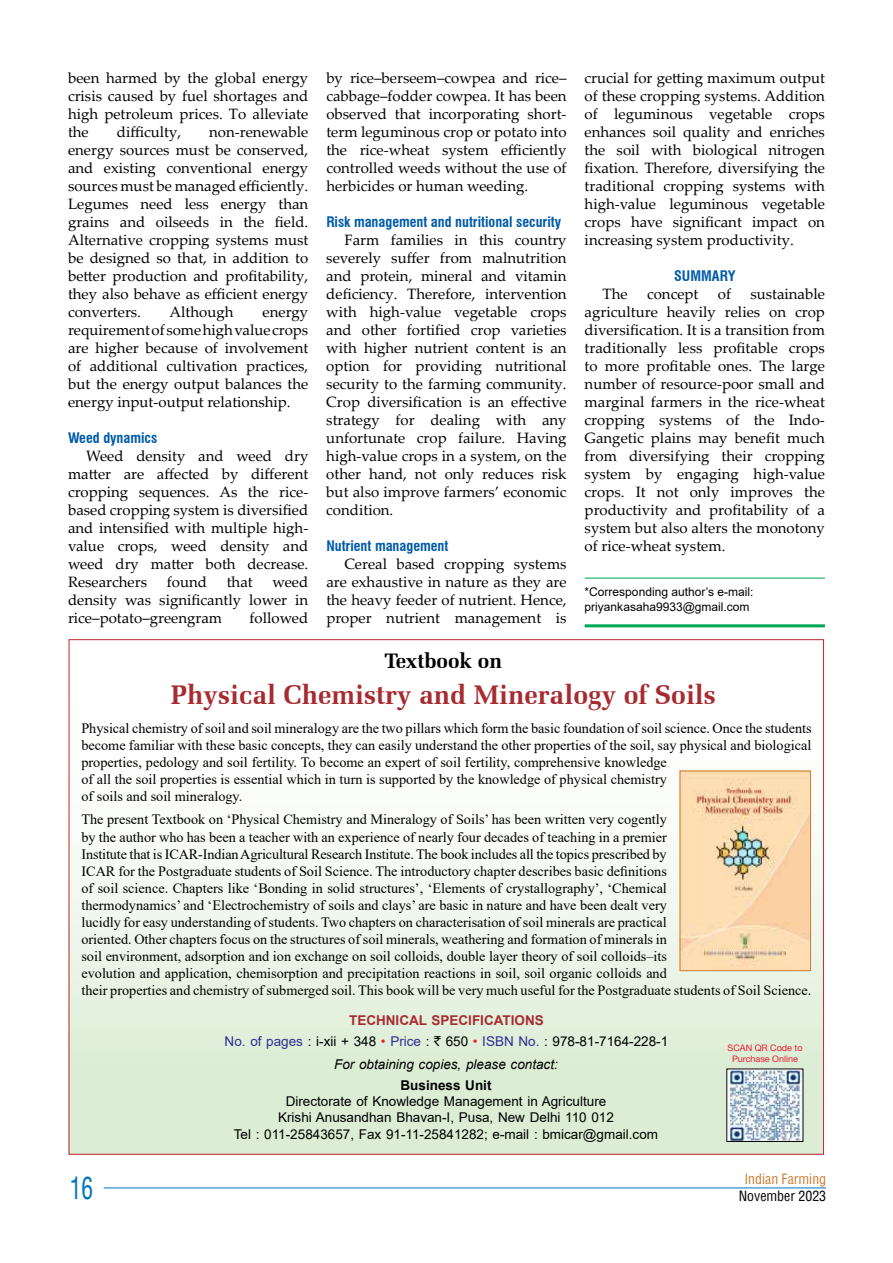
<style>
.page{position:relative;width:893px;height:1263px;background:#fff}
.page>*{position:absolute;margin:0;border:0;box-sizing:border-box;transform-origin:0 0}
.t1{font:30px "Switzerland Condensed";color:#0074bc;scale:.78 1}
.t2{font:700 27px "Zapf Elliptical 711 BT";color:#a72c31}
.t3{font:700 21px "Zapf Elliptical 711 BT";color:#000}
.t4{font:15px/18px "Palatino Linotype";color:#000;text-align:justify}
.t5{font:14.25px/17.1px "Times New Roman";color:#000}
.t6{font:700 condensed 14.25px "Swiss 721 BT";color:#005baa}
.t7{font:condensed 13.8px "Helvetica";color:#ce7b2d}
.t8{font:condensed 13.8px "Helvetica";color:#000}
.t9{font:13.5px/16.2px "Arial";color:#000;text-align:center}
.t10{font:italic 13.5px "Arial";color:#000}
.t11{font:700 13.5px "Arial";color:#000}
.t12{font:12px/14.4px "Arial";color:#000}
.t13{font:9px/10.8px "Helvetica Neue LT 55 Rm";color:#ed1b2f;text-align:center}
.s1{font-weight:700;color:#a72c31}
.s2{color:#2e3092}
.s3{color:#ed1d24}
.s4{font-family:"Rupee Foradian"}
</style>
<div class="page">
<hr style="left:104px;top:1188px;width:722px;height:1px;background:#0074bc">
<hr style="left:585px;top:578px;width:240px;height:1px;background:#00a651">
<hr style="left:585px;top:624px;width:240px;height:3px;background:#00a651">
<div style="left:68px;top:639px;width:756px;height:516px;background:linear-gradient(to bottom,#fff,#d8ead0)"></div>
<img style="left:682px;top:773px;width:127px;height:196px">
<div style="left:680px;top:771px;width:131px;height:200px;border:1px solid #ce7b2d"></div>
<img style="left:729px;top:1071px;width:72px;height:68px">
<p class="t4" style="left:68px;top:69px;width:242px">been harmed by the global energy crisis caused by fuel shortages and high petroleum prices. To alleviate the</p>
<p class="t4" style="left:117px;top:123px;width:66px">difficulty,</p>
<p class="t4" style="left:68px;top:123px;width:242px;text-indent:141px">non-renewable energy sources must be conserved, and existing conventional energy sources must be managed efficiently.<br>Legumes need less energy than grains and oilseeds in the field.<br>Alternative cropping systems must be designed so that, in addition to better production and profitability, they also behave as efficient energy converters.</p>
<p class="t4" style="left:170px;top:303px;width:65px">Although</p>
<p class="t4" style="left:68px;top:303px;width:242px;text-indent:195px">energy requirement of some high value crops are higher because of involvement of additional cultivation practices, but the energy output balances the energy input-output relationship.</p>
<p class="t6" style="left:68px;top:430px;width:91px">Weed dynamics</p>
<p class="t4" style="left:68px;top:447px;width:242px;text-indent:18px">Weed density and weed dry matter are affected by different cropping sequences. As the rice&shy;based cropping system is diversified and intensified with multiple high&shy;value crops, weed density and weed dry matter both decrease.<br>Researchers</p>
<p class="t4" style="left:167px;top:573px;width:42px">found</p>
<p class="t4" style="left:227px;top:573px;width:28px">that</p>
<p class="t4" style="left:68px;top:573px;width:242px;text-indent:204px">weed density was significantly lower in rice–potato–greengram</p>
<p class="t4" style="left:250px;top:609px;width:60px">followed</p>
<p class="t4" style="left:326px;top:69px;width:242px">by rice–berseem–cowpea and rice– cabbage–fodder cowpea. It has been observed that incorporating short&shy;term leguminous crop or potato into the rice-wheat system efficiently controlled weeds without the use of herbicides or human weeding.</p>
<p class="t6" style="left:326px;top:214px;width:236px">Risk management and nutritional security</p>
<p class="t4" style="left:326px;top:231px;width:242px;text-indent:18px">Farm families in this country severely suffer from malnutrition and protein, mineral and vitamin deficiency. Therefore, intervention with high-value vegetable crops and other fortified crop varieties with higher nutrient content is an option for providing nutritional security to the farming community.<br>Crop diversification is an effective strategy for dealing with any unfortunate crop failure. Having high-value crops in a system, on the other hand, not only reduces risk but also improve farmers’ economic condition.</p>
<p class="t6" style="left:326px;top:538px;width:124px">Nutrient management</p>
<p class="t4" style="left:326px;top:555px;width:242px;text-indent:18px">Cereal based cropping systems are exhaustive in nature as they are the heavy feeder of nutrient. Hence, proper nutrient management is</p>
<p class="t4" style="left:585px;top:69px;width:242px">crucial for getting maximum output of these cropping systems. Addition of leguminous vegetable crops enhances soil quality and enriches the soil with biological nitrogen fixation. Therefore, diversifying the traditional cropping systems with high-value leguminous vegetable crops have significant impact on increasing system productivity.</p>
<p class="t6" style="left:674px;top:268px;width:63px">SUMMARY</p>
<p class="t4" style="left:603px;top:285px;width:27px">The</p>
<p class="t4" style="left:647px;top:285px;width:53px">concept</p>
<p class="t4" style="left:718px;top:285px;width:15px">of</p>
<p class="t4" style="left:585px;top:285px;width:242px;text-indent:166px">sustainable agriculture heavily relies on crop diversification. It is a transition from traditionally less profitable crops to more profitable ones. The large number of resource-poor small and marginal farmers in the rice-wheat cropping systems of the Indo-Gangetic plains may benefit much from diversifying their cropping system by engaging high-value crops. It not only improves the productivity and profitability of a system but also alters the monotony of rice-wheat system.</p>
<p class="t12" style="left:585px;top:585px;width:170px">*Corresponding author’s e-mail: priyankasaha9933@gmail.com</p>
<h3 class="t3" style="left:384px;top:649px;width:119px">Textbook on</h3>
<h2 class="t2" style="left:171px;top:679px;width:546px">Physical Chemistry and Mineralogy of Soils</h2>
<p class="t5" style="left:81px;top:719px;width:732px">Physical chemistry of soil and soil mineralogy are the two pillars which form the basic foundation of soil science. Once the students become familiar with these basic concepts, they can easily understand the other properties of the soil, say physical and biological properties, pedology and soil fertility. To become an expert of soil fertility, comprehensive knowledge<br>of all the soil properties is essential which in turn is supported by the knowledge of physical chemistry<br>of soils and soil mineralogy.</p>
<p class="t5" style="left:81px;top:811px;width:731px">The present Textbook on ‘Physical Chemistry and Mineralogy of Soils’ has been written very cogently<br>by the author who has been a teacher with an experience of nearly four decades of teaching in a premier<br>Institute that is ICAR-Indian Agricultural Research Institute. The book includes all the topics prescribed by<br>ICAR for the Postgraduate students of Soil Science. The introductory chapter describes basic definitions<br>of soil science. Chapters like ‘Bonding in solid structures’, ‘Elements of crystallography’, ‘Chemical<br>thermodynamics’ and ‘Electrochemistry of soils and clays’ are basic in nature and have been dealt very<br>lucidly for easy understanding of students. Two chapters on characterisation of soil minerals are practical<br>oriented. Other chapters focus on the structures of soil minerals, weathering and formation of minerals in<br>soil environment, adsorption and ion exchange on soil colloids, double layer theory of soil colloids–its<br>evolution and application, chemisorption and precipitation reactions in soil, soil organic colloids and<br>their properties and chemistry of submerged soil. This book will be very much useful for the Postgraduate students of Soil Science.</p>
<h1 class="t1" style="left:70px;top:1169px;width:31px">16</h1>
<p class="t9" style="left:225px;top:1009px;width:445px;line-height:21px"><span class="s1">TECHNICAL SPECIFICATIONS<br></span><span class="s2">No. of pages</span> : i-xii + 348 <span class="s3">•</span> <span class="s2">Price</span> : <span class="s4">`</span> 650 <span class="s3">•</span> <span class="s2">ISBN No.</span> : 978-81-7164-228-1</p>
<p class="t10" style="left:334px;top:1056px;width:225px">For obtaining copies, please contact:</p>
<p class="t11" style="left:401px;top:1076px;width:92px">Business Unit</p>
<p class="t9" style="left:234px;top:1093px;width:426px">Directorate of Knowledge Management in Agriculture<br>Krishi Anusandhan Bhavan-I, Pusa, New Delhi 110 012<br>Tel : 011-25843657, Fax 91-11-25841282; e-mail : bmicar@gmail.com</p>
<p class="t13" style="left:727px;top:1042px;width:77px">SCAN QR Code to<br>Purchase Online</p>
<p class="t7" style="left:744px;top:1170px;width:83px">Indian Farming</p>
<p class="t8" style="left:739px;top:1187px;width:89px">November 2023</p>
</div>
